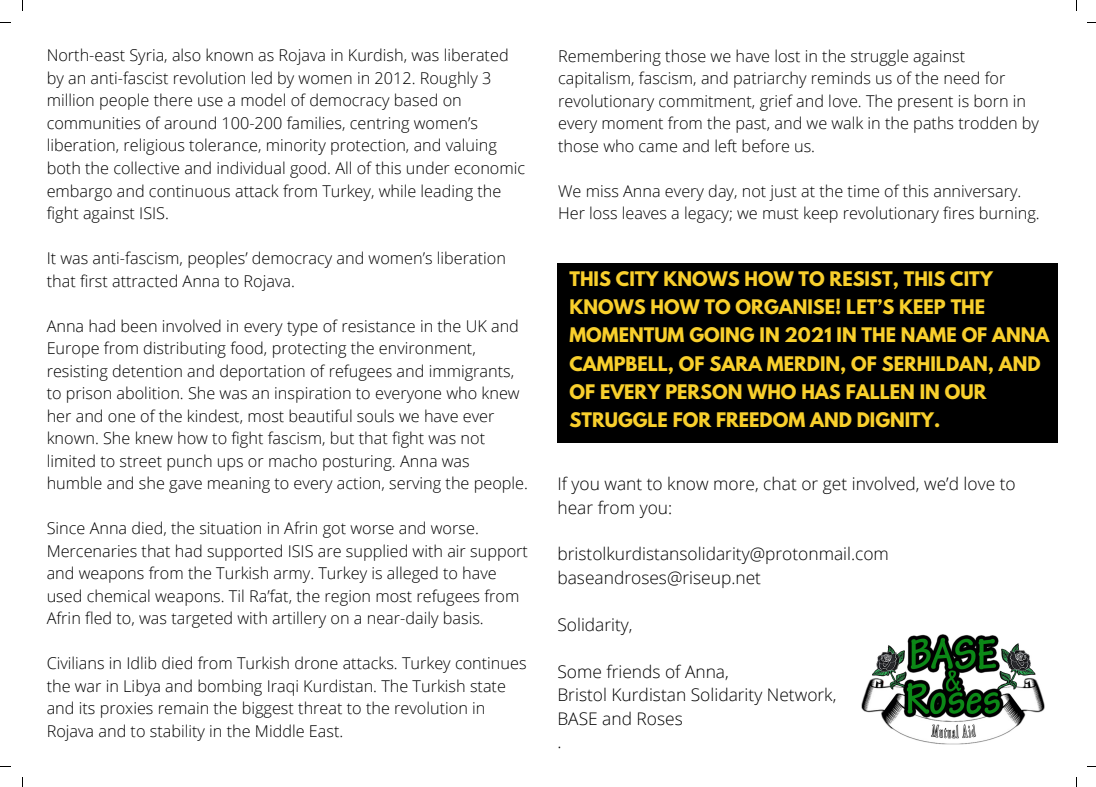
<style>
.page{position:relative;width:1096px;height:787px;background:#fff}
.page>*{position:absolute;margin:0;border:0;box-sizing:border-box;transform-origin:0 0}
.t1{font:700 17.75px/28.1px "League Spartan";color:#f8cf2c}
.t2{font:300 17.38px/23.5px "Open Sans";color:#000}
.t3{font:300 16.25px/22.5px "Open Sans";color:#000}
</style>
<div class="page">
<div style="left:557px;top:263px;width:500px;height:179px;background:#000"></div>
<img style="left:861px;top:634px;width:184px;height:111px">
<p class="t3" style="left:47px;top:44px;width:480px">North-east Syria, also known as Rojava in Kurdish, was liberated by an anti-fascist revolution led by women in 2012. Roughly 3 million people there use a model of democracy based on communities of around 100-200 families, centring women’s liberation, religious tolerance, minority protection, and valuing both the collective and individual good. All of this under economic embargo and continuous attack from Turkey, while leading the fight against ISIS.</p>
<p class="t3" style="left:47px;top:246px;width:461px">It was anti-fascism, peoples’ democracy and women’s liberation that first attracted Anna to Rojava.</p>
<p class="t3" style="left:47px;top:314px;width:483px">Anna had been involved in every type of resistance in the UK and Europe from distributing food, protecting the environment, resisting detention and deportation of refugees and immigrants, to prison abolition. She was an inspiration to everyone who knew her and one of the kindest, most beautiful souls we have ever known. She knew how to fight fascism, but that fight was not limited to street punch ups or macho posturing. Anna was humble and she gave meaning to every action, serving the people.</p>
<p class="t3" style="left:47px;top:517px;width:483px">Since Anna died, the situation in Afrin got worse and worse.<br>Mercenaries that had supported ISIS are supplied with air support and weapons from the Turkish army. Turkey is alleged to have used chemical weapons. Til Ra’fat, the region most refugees from Afrin fled to, was targeted with artillery on a near-daily basis.</p>
<p class="t3" style="left:47px;top:652px;width:481px">Civilians in Idlib died from Turkish drone attacks. Turkey continues the war in Libya and bombing Iraqi Kurdistan. The Turkish state and its proxies remain the biggest threat to the revolution in Rojava and to stability in the Middle East.</p>
<p class="t3" style="left:558px;top:44px;width:482px">Remembering those we have lost in the struggle against capitalism, fascism, and patriarchy reminds us of the need for revolutionary commitment, grief and love. The present is born in every moment from the past, and we walk in the paths trodden by those who came and left before us.</p>
<p class="t3" style="left:558px;top:179px;width:483px">We miss Anna every day, not just at the time of this anniversary.<br>Her loss leaves a legacy; we must keep revolutionary fires burning.</p>
<p class="t1" style="left:569px;top:267px;width:481px">THIS CITY KNOWS HOW TO RESIST, THIS CITY KNOWS HOW TO ORGANISE! LET’S KEEP THE MOMENTUM GOING IN 2021 IN THE NAME OF ANNA CAMPBELL, OF SARA MERDIN, OF SERHILDAN, AND OF EVERY PERSON WHO HAS FALLEN IN OUR STRUGGLE FOR FREEDOM AND DIGNITY.</p>
<p class="t2" style="left:557px;top:472px;width:460px">If you want to know more, chat or get involved, we’d love to hear from you:</p>
<p class="t2" style="left:557px;top:542px;width:333px">bristolkurdistansolidarity@protonmail.com</p>
<p class="t2" style="left:557px;top:565px;width:205px">baseandroses@riseup.net</p>
<p class="t2" style="left:557px;top:612px;width:77px">Solidarity,</p>
<p class="t2" style="left:557px;top:659px;width:173px">Some friends of Anna,</p>
<p class="t2" style="left:557px;top:683px;width:280px">Bristol Kurdistan Solidarity Network,</p>
<p class="t2" style="left:557px;top:706px;width:127px">BASE and Roses</p>
<p class="t2" style="left:557px;top:730px;width:6px">.</p>
</div>
